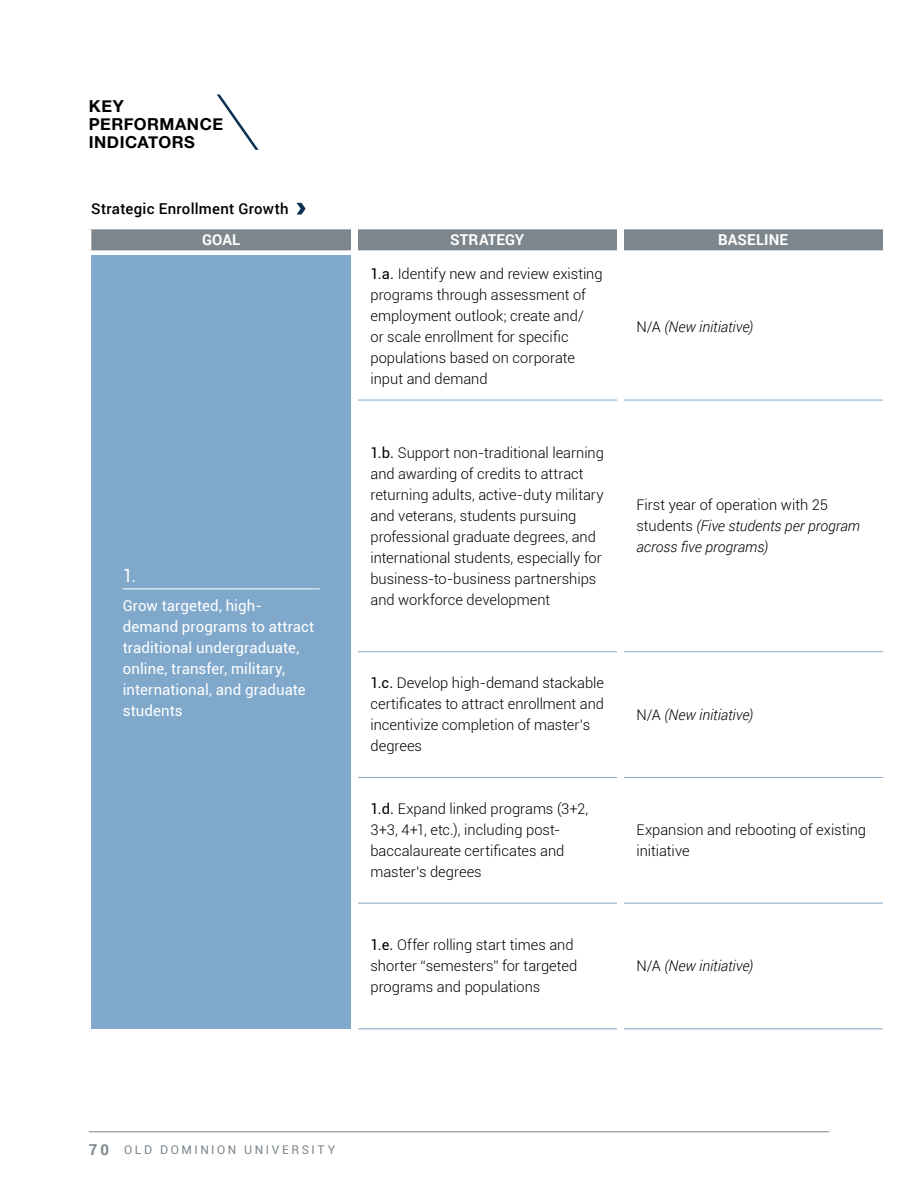
<style>
.page{position:relative;width:918px;height:1188px;background:#fff}
.page>*{position:absolute;margin:0;border:0;box-sizing:border-box;transform-origin:0 0}
.t1{font:18px "Roboto";color:#fff}
.t2{font:700 16.5px/18px "Helvetica Neue";letter-spacing:.03em;color:#000}
.t3{font:15px/21px "Roboto";letter-spacing:.005em;color:#fff}
.t4{font:500 15px "Roboto";letter-spacing:.015em;color:#000}
.t5{font:700 15px "Roboto";letter-spacing:.005em;color:#fff}
.t6{font:300 14.7px/21px "Roboto";color:#000}
.t7{font:italic 300 14.7px/21px "Roboto";letter-spacing:-.005em;color:#000}
.t8{font:12px "Roboto";letter-spacing:.215em;color:#7d868c}
.s1{font-weight:400}
.s2{font-style:normal}
.s3{font-weight:700;font-size:15px}
</style>
<div class="page">
<hr style="left:89px;top:1132px;width:740px;height:1px;background:#7d868c">
<div style="left:91px;top:229px;width:792px;height:21px;background:#7d868c"></div>
<hr style="left:354px;top:400px;width:266px;height:1px;background:#7fa8cb">
<hr style="left:620px;top:400px;width:266px;height:1px;background:#7fa8cb">
<hr style="left:354px;top:652px;width:266px;height:1px;background:#7fa8cb">
<hr style="left:620px;top:652px;width:266px;height:1px;background:#7fa8cb">
<hr style="left:354px;top:777px;width:266px;height:1px;background:#7fa8cb">
<hr style="left:620px;top:777px;width:266px;height:1px;background:#7fa8cb">
<hr style="left:354px;top:903px;width:266px;height:1px;background:#7fa8cb">
<hr style="left:620px;top:903px;width:266px;height:1px;background:#7fa8cb">
<hr style="left:354px;top:1029px;width:266px;height:1px;background:#7fa8cb">
<hr style="left:620px;top:1029px;width:266px;height:1px;background:#7fa8cb">
<div style="left:91px;top:256px;width:260px;height:773px;background:#7fa8cb"></div>
<hr style="left:123px;top:589px;width:197px;height:1px;background:#fff">
<svg style="left:297px;top:203px;width:9px;height:12px"></svg>
<svg style="left:217px;top:94px;width:42px;height:56px"></svg>
<div style="left:351px;top:224px;width:6px;height:830px;background:#fff"></div>
<div style="left:617px;top:225px;width:6px;height:830px;background:#fff"></div>
<div style="left:883px;top:216px;width:6px;height:867px;background:#fff"></div>
<p class="t2" style="left:89px;top:98px;width:136px">KEY<br>PERFORMANCE<br>INDICATORS</p>
<p class="t4" style="left:91px;top:198px;width:199px">Strategic Enrollment Growth</p>
<p class="t5" style="left:202px;top:229px;width:40px">GOAL</p>
<p class="t5" style="left:450px;top:229px;width:76px">STRATEGY</p>
<p class="t5" style="left:718px;top:229px;width:71px">BASELINE</p>
<p class="t6" style="left:370px;top:263px;width:234px"><span class="s1">1.a.</span> Identify new and review existing programs through assessment of employment outlook; create and/<br>or scale enrollment for specific populations based on corporate input and demand</p>
<p class="t7" style="left:636px;top:316px;width:118px"><span class="s2">N/A</span> (New initiative)</p>
<p class="t1" style="left:123px;top:563px;width:15px">1.</p>
<p class="t3" style="left:123px;top:595px;width:193px">Grow targeted, high&shy;demand programs to attract traditional undergraduate, online, transfer, military, international, and graduate students</p>
<p class="t6" style="left:370px;top:441px;width:235px"><span class="s1">1.b.</span> Support non-traditional learning and awarding of credits to attract returning adults, active-duty military and veterans, students pursuing professional graduate degrees, and international students, especially for business-to-business partnerships and workforce development</p>
<p class="t6" style="left:370px;top:672px;width:235px"><span class="s1">1.c.</span> Develop high-demand stackable certificates to attract enrollment and incentivize completion of master’s degrees</p>
<p class="t6" style="left:370px;top:798px;width:219px"><span class="s1">1.d.</span> Expand linked programs (3+2,<br>3+3, 4+1, etc.), including post&shy;baccalaureate certificates and master’s degrees</p>
<p class="t6" style="left:370px;top:934px;width:208px"><span class="s1">1.e.</span> Offer rolling start times and shorter “semesters” for targeted programs and populations</p>
<p class="t7" style="left:636px;top:494px;width:225px"><span class="s2">First year of operation with 25 students</span> (Five students per program across five programs)</p>
<p class="t7" style="left:636px;top:704px;width:118px"><span class="s2">N/A</span> (New initiative)</p>
<p class="t6" style="left:636px;top:819px;width:231px">Expansion and rebooting of existing initiative</p>
<p class="t7" style="left:636px;top:955px;width:118px"><span class="s2">N/A</span> (New initiative)</p>
<p class="t8" style="left:89px;top:1142px;width:248px"><span class="s3">70</span> OLD DOMINION UNIVERSITY</p>
</div>
